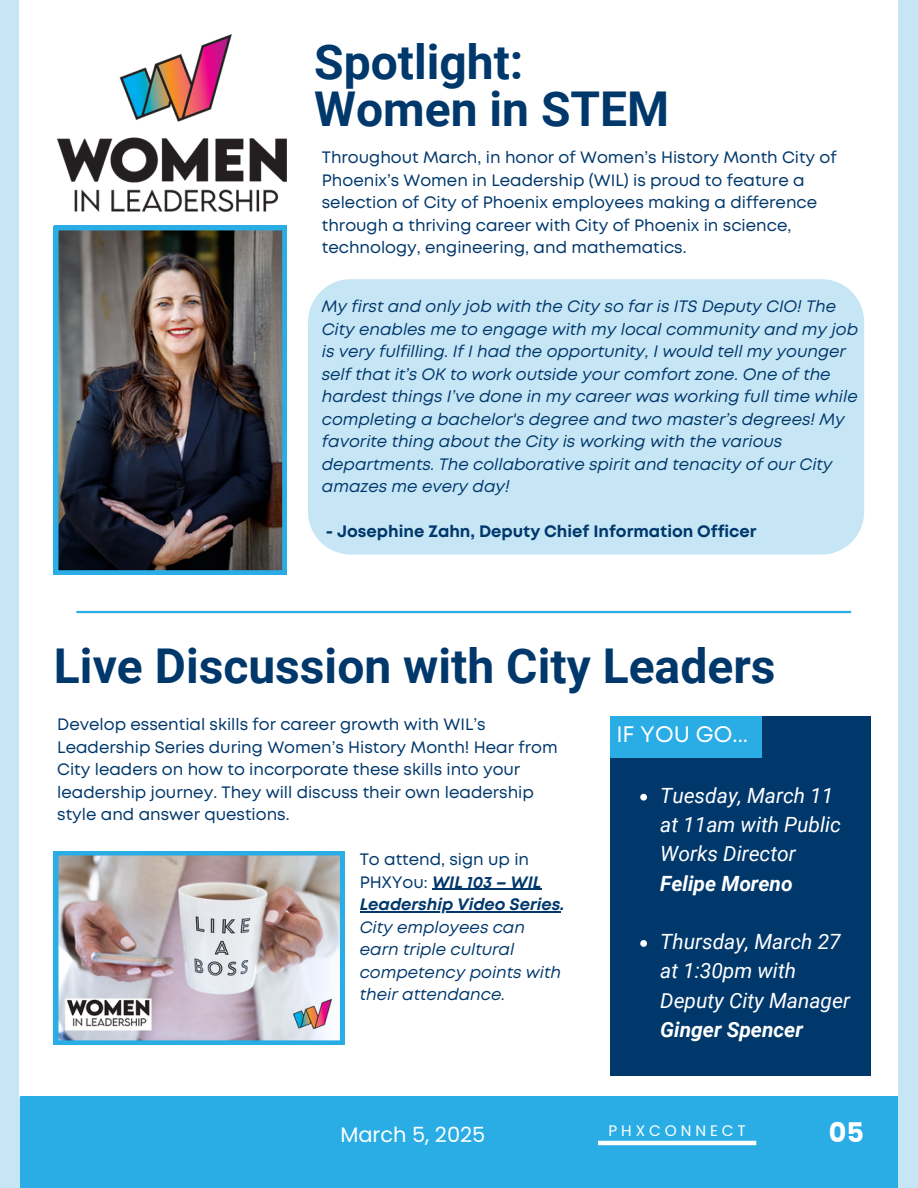
<style>
.page{position:relative;width:918px;height:1188px;background:#c7e6f5}
.page>*{position:absolute;margin:0;border:0;box-sizing:border-box;transform-origin:0 0}
.t1{font:700 48px/47.2px "Roboto";color:#00386c}
.t2{font:700 27px "Poppins";color:#fff}
.t3{font:22.5px "Mont";color:#fff}
.t4{font:italic 21px/29.2px "Roboto";color:#fff}
.t5{font:21px "Poppins";color:#fff}
.t6{font:italic 16.5px/22.5px "Mont";color:#00386c}
.t7{font:16.5px/22.5px "Mont";color:#00386c}
.t8{font:700 16.5px "Mont";color:#00386c}
.t9{font:15.3px "Poppins";letter-spacing:.255em;color:#fff}
.s1{font-weight:700;font-style:italic}
.s2{font-weight:700}
</style>
<div class="page">
<div style="left:20px;top:0;width:878px;height:1096px;background:#fff"></div>
<div style="left:20px;top:1096px;width:878px;height:92px;background:#29ade4"></div>
<hr style="left:598px;top:1141px;width:158px;height:4px;background:#fff">
<hr style="left:76px;top:611px;width:775px;height:2px;background:#29ade4">
<img style="left:54px;top:226px;width:233px;height:349px">
<img style="left:57px;top:35px;width:230px;height:177px">
<img style="left:54px;top:851px;width:290px;height:194px">
<div style="left:610px;top:716px;width:260px;height:360px;background:#00386c"></div>
<div style="left:610px;top:716px;width:152px;height:42px;background:#29ade4"></div>
<svg style="left:640px;top:794px;width:7px;height:7px"></svg>
<svg style="left:640px;top:940px;width:7px;height:7px"></svg>
<div style="left:308px;top:279px;width:556px;height:276px;background:#c7e6f5"></div>
<hr style="left:432px;top:889px;width:109px;height:1px;background:#00386c">
<hr style="left:360px;top:911px;width:200px;height:1px;background:#00386c">
<p class="t1" style="left:314px;top:39px;width:357px">Spotlight:<br>Women in STEM</p>
<p class="t7" style="left:322px;top:148px;width:517px">Throughout March, in honor of Women’s History Month City of Phoenix’s Women in Leadership (WIL) is proud to feature a selection of City of Phoenix employees making a difference through a thriving career with City of Phoenix in science, technology, engineering, and mathematics.</p>
<p class="t6" style="left:322px;top:296px;width:538px">My first and only job with the City so far is ITS Deputy CIO! The City enables me to engage with my local community and my job is very fulfilling. If I had the opportunity, I would tell my younger self that it’s OK to work outside your comfort zone. One of the hardest things I’ve done in my career was working full time while completing a bachelor's degree and two master’s degrees! My favorite thing about the City is working with the various departments. The collaborative spirit and tenacity of our City amazes me every day!</p>
<p class="t8" style="left:326px;top:525px;width:432px">- Josephine Zahn, Deputy Chief Information Officer</p>
<p class="t1" style="left:54px;top:643px;width:723px">Live Discussion with City Leaders</p>
<h2 class="t7" style="left:57px;top:715px;width:502px">Develop essential skills for career growth with WIL’s Leadership Series during Women’s History Month! Hear from City leaders on how to incorporate these skills into your leadership journey. They will discuss their own leadership style and answer questions.</h2>
<p class="t7" style="left:360px;top:849px;width:183px">To attend, sign up in<br>PHXYou: <span class="s1">WIL 103 – WIL</span></p>
<p class="t6" style="left:360px;top:894px;width:206px"><span class="s2">Leadership Video Series.<br></span>City employees can earn triple cultural competency points with their attendance.</p>
<h1 class="t3" style="left:616px;top:725px;width:133px">IF YOU GO...</h1>
<p class="t4" style="left:660px;top:781px;width:182px">Tuesday, March 11 at 11am with Public<br>Works Director<br><span class="s2">Felipe Moreno</span></p>
<p class="t4" style="left:660px;top:927px;width:191px">Thursday, March 27 at 1:30pm with<br>Deputy City Manager<br><span class="s2">Ginger Spencer</span></p>
<h1 class="t5" style="left:340px;top:1120px;width:147px">March 5, 2025</h1>
<p class="t2" style="left:829px;top:1113px;width:37px">05</p>
<p class="t9" style="left:609px;top:1120px;width:139px">PHXCONNECT</p>
</div>
